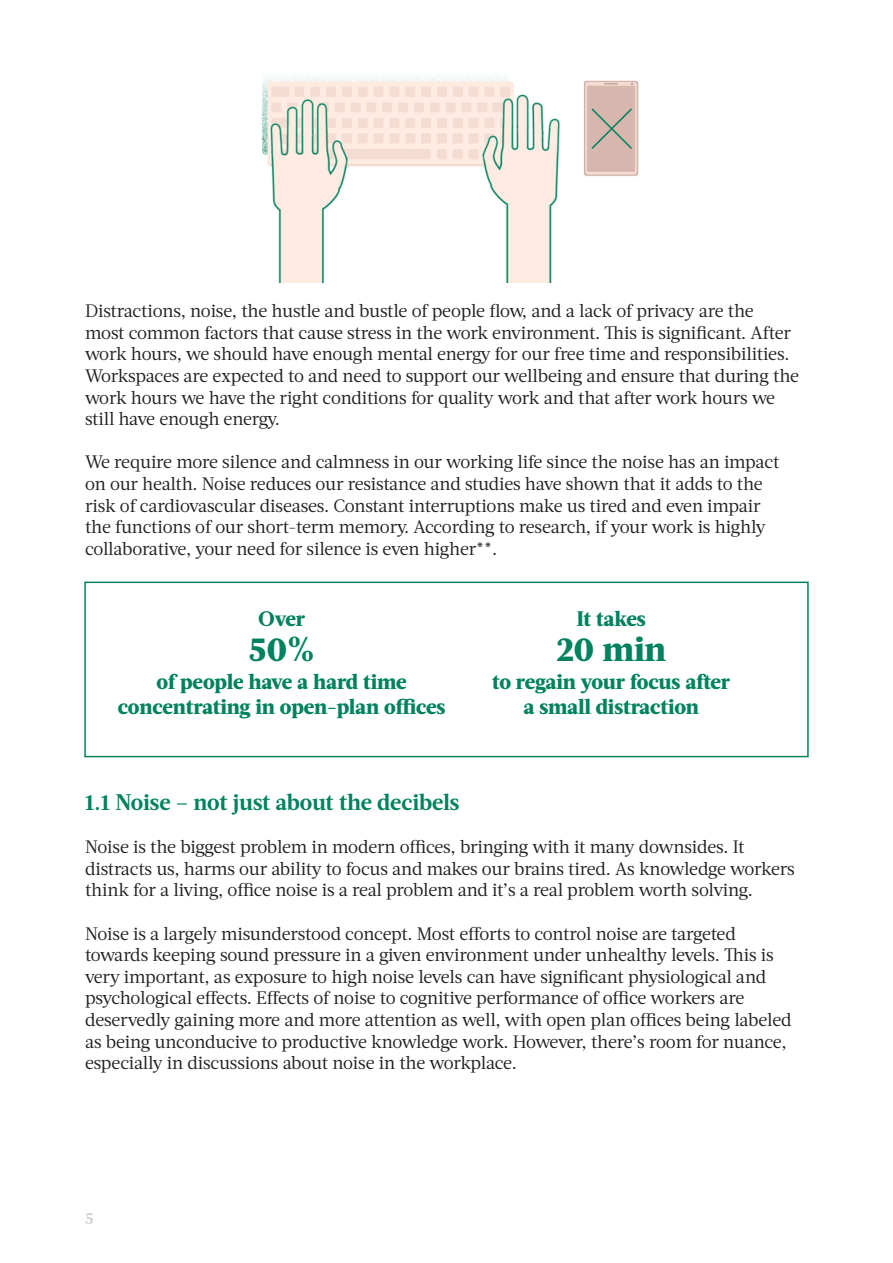
<style>
.page{position:relative;width:893px;height:1263px;background:#fff}
.page>*{position:absolute;margin:0;border:0;box-sizing:border-box;transform-origin:0 0}
.t1{font:800 34.5px "Acta";letter-spacing:-.01em;color:#00825f}
.t2{font:700 22.5px "Acta";letter-spacing:-.01em;color:#00825f}
.t3{font:800 21px/25.2px "Acta";letter-spacing:-.01em;color:#00825f;text-align:center}
.t4{font:18px/21.6px "Acta";letter-spacing:-.015em;color:#231f20}
.t5{font:700 16.5px "Acta";color:#d1d2d4}
</style>
<div class="page">
<img style="left:261px;top:75px;width:378px;height:207px">
<svg style="left:590px;top:107px;width:43px;height:43px;background:#c3b1a6"></svg>
<div style="left:84px;top:581px;width:725px;height:176px;border:2px solid #00825f"></div>
<p class="t4" style="left:85px;top:300px;width:715px">Distractions, noise, the hustle and bustle of people flow, and a lack of privacy are the<br>most common factors that cause stress in the work environment. This is significant. After work hours, we should have enough mental energy for our free time and responsibilities.<br>Workspaces are expected to and need to support our wellbeing and ensure that during the work hours we have the right conditions for quality work and that after work hours we still have enough energy.</p>
<p class="t4" style="left:85px;top:452px;width:696px">We require more silence and calmness in our working life since the noise has an impact on our health. Noise reduces our resistance and studies have shown that it adds to the risk of cardiovascular diseases. Constant interruptions make us tired and even impair the functions of our short-term memory. According to research, if your work is highly collaborative, your need for silence is even higher**.</p>
<p class="t3" style="left:258px;top:606px;width:49px">Over</p>
<h1 class="t1" style="left:249px;top:628px;width:67px">50%</h1>
<p class="t3" style="left:118px;top:669px;width:329px">of people have a hard time concentrating in open-plan offices</p>
<p class="t3" style="left:577px;top:606px;width:71px">It takes</p>
<h1 class="t1" style="left:556px;top:628px;width:111px">20 min</h1>
<p class="t3" style="left:492px;top:669px;width:240px">to regain your focus after a small distraction</p>
<p class="t2" style="left:85px;top:789px;width:376px">1.1 Noise – not just about the decibels</p>
<p class="t4" style="left:85px;top:836px;width:711px">Noise is the biggest problem in modern offices, bringing with it many downsides. It distracts us, harms our ability to focus and makes our brains tired. As knowledge workers think for a living, office noise is a real problem and it’s a real problem worth solving.</p>
<p class="t4" style="left:85px;top:923px;width:708px">Noise is a largely misunderstood concept. Most efforts to control noise are targeted towards keeping sound pressure in a given environment under unhealthy levels. This is very important, as exposure to high noise levels can have significant physiological and psychological effects. Effects of noise to cognitive performance of office workers are deservedly gaining more and more attention as well, with open plan offices being labeled as being unconducive to productive knowledge work. However, there’s room for nuance, especially in discussions about noise in the workplace.</p>
<p class="t5" style="left:85px;top:1209px;width:10px">5</p>
</div>
